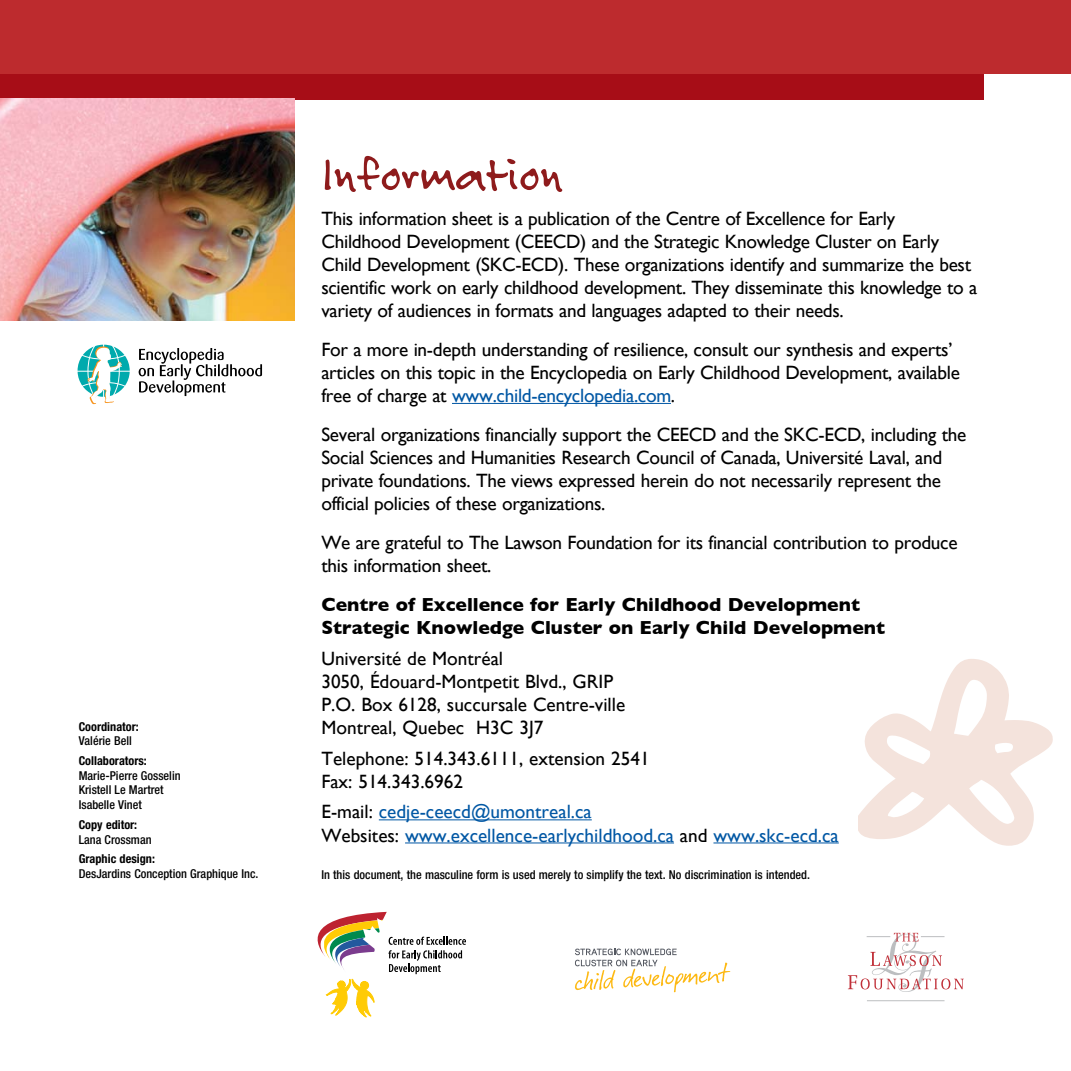
<style>
.page{position:relative;width:1071px;height:1071px;background:#fff}
.page>*{position:absolute;margin:0;border:0;box-sizing:border-box;transform-origin:0 0}
.t1{font:52.5px "Felt Tip Roman";color:#8e1b1c}
.t2{font:19.25px/23.1px "Gill Sans";letter-spacing:-.015em;color:#000}
.t3{font:700 19.25px/23.1px "Gill Sans";color:#000}
.t4{font:19.25px/23.1px "Gill Sans";color:#0157a4}
.t5{font:500 condensed 12.25px/14.7px "Helvetica Neue";color:#000}
.t6{font:700 condensed 12.25px "Helvetica Neue";color:#000}
.s1{color:#0157a4}
.s2{color:#000}
</style>
<div class="page">
<svg style="left:859px;top:659px;width:194px;height:187px"></svg>
<div style="left:0;top:51px;width:984px;height:49px;background:#a70d17"></div>
<div style="left:0;top:0;width:1071px;height:73px;background:#bd2b2e"></div>
<hr style="left:452px;top:403px;width:219px;height:1px;background:#0157a4">
<hr style="left:379px;top:819px;width:213px;height:1px;background:#0157a4">
<hr style="left:405px;top:842px;width:269px;height:1px;background:#0157a4">
<hr style="left:713px;top:842px;width:126px;height:1px;background:#0157a4">
<svg style="left:318px;top:912px;width:148px;height:105px"></svg>
<svg style="left:575px;top:949px;width:155px;height:43px"></svg>
<svg style="left:848px;top:933px;width:116px;height:59px"></svg>
<hr style="left:867px;top:1000px;width:78px;height:1px;background:#bcbec0">
<img style="left:0;top:98px;width:294px;height:223px">
<svg style="left:78px;top:345px;width:52px;height:59px"></svg>
<svg style="left:139px;top:348px;width:123px;height:48px"></svg>
<p class="t6" style="left:79px;top:719px;width:62px">Coordinator:</p>
<p class="t5" style="left:79px;top:733px;width:55px">Valérie Bell</p>
<p class="t6" style="left:79px;top:753px;width:70px">Collaborators:</p>
<p class="t5" style="left:79px;top:768px;width:103px">Marie-Pierre Gosselin<br>Kristell Le Martret<br>Isabelle Vinet</p>
<p class="t6" style="left:79px;top:817px;width:60px">Copy editor:</p>
<p class="t5" style="left:79px;top:832px;width:74px">Lana Crossman</p>
<p class="t6" style="left:79px;top:852px;width:78px">Graphic design:</p>
<p class="t5" style="left:79px;top:866px;width:181px">DesJardins Conception Graphique Inc.</p>
<h1 class="t1" style="left:321px;top:143px;width:243px">Information</h1>
<p class="t2" style="left:321px;top:206px;width:658px">This information sheet is a publication of the Centre of Excellence for Early Childhood Development (CEECD) and the Strategic Knowledge Cluster on Early Child Development (SKC-ECD). These organizations identify and summarize the best scientific work on early childhood development. They disseminate this knowledge to a variety of audiences in formats and languages adapted to their needs.</p>
<p class="t2" style="left:321px;top:338px;width:640px">For a more in-depth understanding of resilience, consult our synthesis and experts’ articles on this topic in the Encyclopedia on Early Childhood Development, available free of charge at <span class="s1">www.child-encyclopedia.com</span>.</p>
<p class="t2" style="left:321px;top:423px;width:647px">Several organizations financially support the CEECD and the SKC-ECD, including the Social Sciences and Humanities Research Council of Canada, Université Laval, and private foundations. The views expressed herein do not necessarily represent the official policies of these organizations.</p>
<p class="t2" style="left:321px;top:531px;width:638px">We are grateful to The Lawson Foundation for its financial contribution to produce this information sheet.</p>
<p class="t3" style="left:321px;top:593px;width:565px">Centre of Excellence for Early Childhood Development<br>Strategic Knowledge Cluster on Early Child Development</p>
<p class="t2" style="left:321px;top:646px;width:305px">Université de Montréal<br>3050, Édouard-Montpetit Blvd., GRIP<br>P.O. Box 6128, succursale Centre-ville<br>Montreal, Quebec H3C 3J7</p>
<p class="t2" style="left:321px;top:746px;width:330px">Telephone: 514.343.6111, extension 2541<br>Fax: 514.343.6962</p>
<p class="t4" style="left:321px;top:800px;width:519px"><span class="s2">E-mail:</span> cedje-ceecd@umontreal.ca<br><span class="s2">Websites:</span> www.excellence-earlychildhood.ca <span class="s2">and</span> www.skc-ecd.ca</p>
<p class="t5" style="left:321px;top:867px;width:490px">In this document, the masculine form is used merely to simplify the text. No discrimination is intended.</p>
</div>
